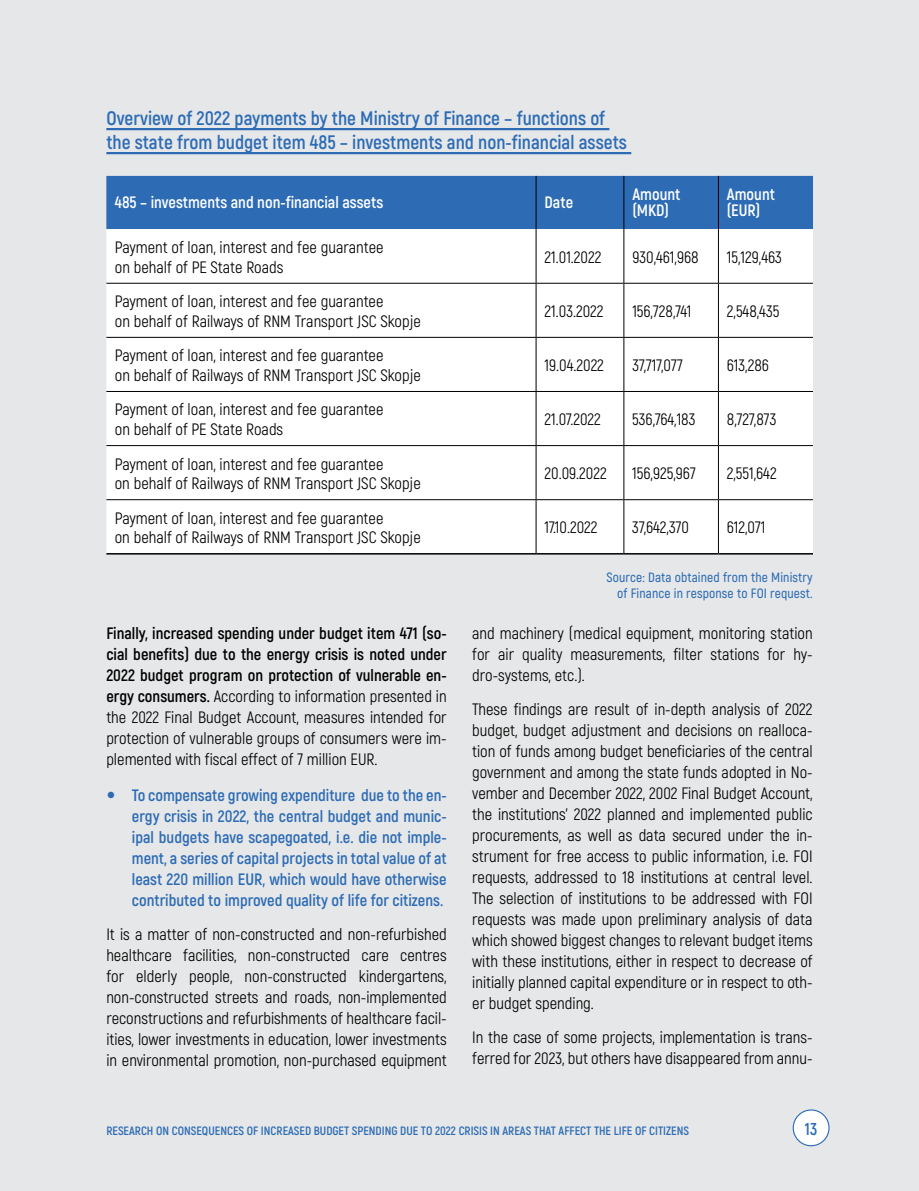
<style>
.page{position:relative;width:919px;height:1191px;background:#fff}
.page>*{position:absolute;margin:0;border:0;box-sizing:border-box;transform-origin:0 0}
.t1{font:700 19.5px/24px "Akrobat";color:#2d6cb5}
.t2{font:700 17.1px "Akrobat";color:#2d6cb5}
.t3{font:16.5px/21px "Akrobat";color:#000}
.t4{font:700 16.5px/21px "Akrobat";color:#2d6cb5;text-align:justify}
.t5{font:700 16.5px/16.5px "Akrobat";color:#fff}
.t6{font:600 13.5px/16.5px "Akrobat";letter-spacing:.01em;color:#2d6cb5;text-align:right}
.t7{font:700 12.15px "Akrobat";color:#2d6cb5}
.s1{font-weight:700}
</style>
<div class="page">
<div style="left:0;top:0;width:918px;height:1191px;background:#e6e7e8"></div>
<div style="left:793px;top:1110px;width:35px;height:35px;background:#fff;border-radius:50%"></div>
<div style="left:792px;top:1109px;width:37px;height:37px;border:1px solid #2d6cb5;border-radius:50%"></div>
<hr style="left:106px;top:128px;width:503px;height:2px;background:#2d6cb5">
<hr style="left:106px;top:152px;width:525px;height:2px;background:#2d6cb5">
<div style="left:106px;top:176px;width:706px;height:53px;background:#2d6cb5"></div>
<div style="left:106px;top:229px;width:706px;height:324px;background:#fff"></div>
<hr style="left:106px;top:283px;width:430px;height:1px;background:#000">
<hr style="left:536px;top:283px;width:87px;height:1px;background:#000">
<hr style="left:623px;top:283px;width:95px;height:1px;background:#000">
<hr style="left:718px;top:283px;width:94px;height:1px;background:#000">
<hr style="left:106px;top:337px;width:430px;height:1px;background:#000">
<hr style="left:536px;top:337px;width:87px;height:1px;background:#000">
<hr style="left:623px;top:337px;width:95px;height:1px;background:#000">
<hr style="left:718px;top:337px;width:94px;height:1px;background:#000">
<hr style="left:106px;top:391px;width:430px;height:1px;background:#000">
<hr style="left:536px;top:391px;width:87px;height:1px;background:#000">
<hr style="left:623px;top:391px;width:95px;height:1px;background:#000">
<hr style="left:718px;top:391px;width:94px;height:1px;background:#000">
<hr style="left:106px;top:445px;width:430px;height:1px;background:#000">
<hr style="left:536px;top:445px;width:87px;height:1px;background:#000">
<hr style="left:623px;top:445px;width:95px;height:1px;background:#000">
<hr style="left:718px;top:445px;width:94px;height:1px;background:#000">
<hr style="left:106px;top:499px;width:430px;height:1px;background:#000">
<hr style="left:536px;top:499px;width:87px;height:1px;background:#000">
<hr style="left:623px;top:499px;width:95px;height:1px;background:#000">
<hr style="left:718px;top:499px;width:94px;height:1px;background:#000">
<hr style="left:535px;top:229px;width:1px;height:54px;background:#000">
<hr style="left:623px;top:229px;width:1px;height:54px;background:#000">
<hr style="left:718px;top:229px;width:1px;height:54px;background:#000">
<hr style="left:535px;top:284px;width:1px;height:53px;background:#000">
<hr style="left:623px;top:284px;width:1px;height:53px;background:#000">
<hr style="left:718px;top:284px;width:1px;height:53px;background:#000">
<hr style="left:535px;top:338px;width:1px;height:53px;background:#000">
<hr style="left:623px;top:338px;width:1px;height:53px;background:#000">
<hr style="left:718px;top:338px;width:1px;height:53px;background:#000">
<hr style="left:535px;top:392px;width:1px;height:53px;background:#000">
<hr style="left:623px;top:392px;width:1px;height:53px;background:#000">
<hr style="left:718px;top:392px;width:1px;height:53px;background:#000">
<hr style="left:535px;top:446px;width:1px;height:53px;background:#000">
<hr style="left:623px;top:446px;width:1px;height:53px;background:#000">
<hr style="left:718px;top:446px;width:1px;height:53px;background:#000">
<hr style="left:535px;top:500px;width:1px;height:53px;background:#000">
<hr style="left:623px;top:500px;width:1px;height:53px;background:#000">
<hr style="left:718px;top:500px;width:1px;height:53px;background:#000">
<hr style="left:535px;top:176px;width:1px;height:53px;background:#000">
<hr style="left:623px;top:176px;width:1px;height:53px;background:#000">
<hr style="left:718px;top:176px;width:1px;height:53px;background:#000">
<hr style="left:106px;top:553px;width:430px;height:1px;background:#000">
<hr style="left:536px;top:553px;width:87px;height:1px;background:#000">
<hr style="left:623px;top:553px;width:95px;height:1px;background:#000">
<hr style="left:718px;top:553px;width:94px;height:1px;background:#000">
<p class="t1" style="left:106px;top:106px;width:522px">Overview of 2022 payments by the Ministry of Finance – functions of the state from budget item 485 – investments and non-financial assets</p>
<p class="t5" style="left:115px;top:194px;width:270px">485 – investments and non-financial assets</p>
<p class="t5" style="left:544px;top:194px;width:30px">Date</p>
<p class="t5" style="left:632px;top:186px;width:49px">Amount (MKD)</p>
<p class="t5" style="left:726px;top:186px;width:49px">Amount (EUR)</p>
<p class="t3" style="left:115px;top:238px;width:270px;line-height:19.5px">Payment of loan, interest and fee guarantee on behalf of PE State Roads</p>
<p class="t3" style="left:544px;top:247px;width:58px">21.01.2022</p>
<p class="t3" style="left:632px;top:247px;width:68px">930,461,968</p>
<p class="t3" style="left:726px;top:247px;width:56px">15,129,463</p>
<p class="t3" style="left:115px;top:292px;width:307px;line-height:19.5px">Payment of loan, interest and fee guarantee<br>on behalf of Railways of RNM Transport JSC Skopje</p>
<p class="t3" style="left:544px;top:301px;width:60px">21.03.2022</p>
<p class="t3" style="left:632px;top:301px;width:60px">156,728,741</p>
<p class="t3" style="left:726px;top:301px;width:54px">2,548,435</p>
<p class="t3" style="left:115px;top:346px;width:307px;line-height:19.5px">Payment of loan, interest and fee guarantee<br>on behalf of Railways of RNM Transport JSC Skopje</p>
<p class="t3" style="left:544px;top:355px;width:61px">19.04.2022</p>
<p class="t3" style="left:632px;top:355px;width:52px">37,717,077</p>
<p class="t3" style="left:726px;top:355px;width:44px">613,286</p>
<p class="t3" style="left:115px;top:400px;width:270px;line-height:19.5px">Payment of loan, interest and fee guarantee on behalf of PE State Roads</p>
<p class="t3" style="left:544px;top:409px;width:58px">21.07.2022</p>
<p class="t3" style="left:632px;top:409px;width:65px">536,764,183</p>
<p class="t3" style="left:726px;top:409px;width:51px">8,727,873</p>
<p class="t3" style="left:115px;top:454px;width:307px;line-height:19.5px">Payment of loan, interest and fee guarantee<br>on behalf of Railways of RNM Transport JSC Skopje</p>
<p class="t3" style="left:544px;top:463px;width:64px">20.09.2022</p>
<p class="t3" style="left:632px;top:463px;width:65px">156,925,967</p>
<p class="t3" style="left:726px;top:463px;width:51px">2,551,642</p>
<p class="t3" style="left:115px;top:508px;width:307px;line-height:19.5px">Payment of loan, interest and fee guarantee<br>on behalf of Railways of RNM Transport JSC Skopje</p>
<p class="t3" style="left:544px;top:517px;width:55px">17.10.2022</p>
<p class="t3" style="left:632px;top:517px;width:58px">37,642,370</p>
<p class="t3" style="left:726px;top:517px;width:40px">612,071</p>
<p class="t6" style="left:606px;top:568px;width:207px">Source: Data obtained from the Ministry of Finance in response to FOI request.</p>
<p class="t3" style="left:106px;top:623px;width:342px;text-align:justify"><span class="s1">Finally, increased spending under budget item 471 (so&shy;cial benefits) due to the energy crisis is noted under 2022 budget program on protection of vulnerable en&shy;ergy consumers.</span> According to information presented in the 2022 Final Budget Account, measures intended for protection of vulnerable groups of consumers were im&shy;plemented with fiscal effect of 7 million EUR.</p>
<p class="t4" style="left:132px;top:785px;width:316px">To compensate growing expenditure due to the en&shy;ergy crisis in 2022, the central budget and munic&shy;ipal budgets have scapegoated, i.e. die not imple&shy;ment, a series of capital projects in total value of at least 220 million EUR, which would have otherwise contributed to improved quality of life for citizens.</p>
<p class="t3" style="left:106px;top:924px;width:342px;text-align:justify">It is a matter of non-constructed and non-refurbished healthcare facilities, non-constructed care centres for elderly people, non-constructed kindergartens, non-constructed streets and roads, non-implemented reconstructions and refurbishments of healthcare facil&shy;ities, lower investments in education, lower investments in environmental promotion, non-purchased equipment</p>
<p class="t3" style="left:472px;top:623px;width:342px;text-align:justify">and machinery (medical equipment, monitoring station for air quality measurements, filter stations for hy&shy;dro-systems, etc.).</p>
<p class="t3" style="left:472px;top:699px;width:342px;text-align:justify">These findings are result of in-depth analysis of 2022 budget, budget adjustment and decisions on realloca&shy;tion of funds among budget beneficiaries of the central government and among the state funds adopted in No&shy;vember and December 2022, 2002 Final Budget Account, the institutions’ 2022 planned and implemented public procurements, as well as data secured under the in&shy;strument for free access to public information, i.e. FOI requests, addressed to 18 institutions at central level.<br>The selection of institutions to be addressed with FOI requests was made upon preliminary analysis of data which showed biggest changes to relevant budget items with these institutions, either in respect to decrease of initially planned capital expenditure or in respect to oth&shy;er budget spending.</p>
<p class="t3" style="left:472px;top:1027px;width:342px">In the case of some projects, implementation is trans&shy;ferred for 2023, but others have disappeared from annu-</p>
<p class="t7" style="left:106px;top:1122px;width:584px">RESEARCH ON CONSEQUENCES OF INCREASED BUDGET SPENDING DUE TO 2022 CRISIS IN AREAS THAT AFFECT THE LIFE OF CITIZENS</p>
<p class="t2" style="left:804px;top:1118px;width:14px">13</p>
</div>
